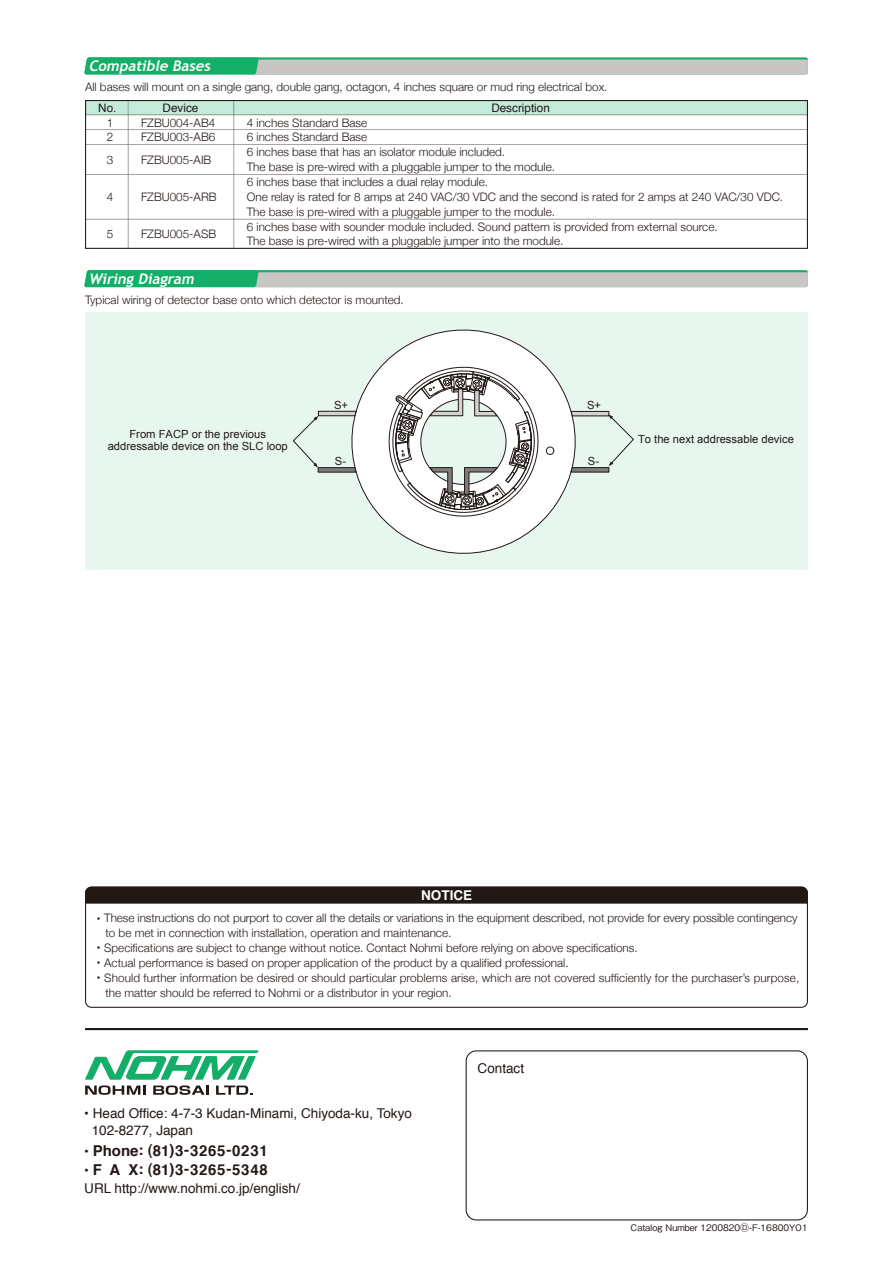
<style>
.page{position:relative;width:893px;height:1263px;background:#fff}
.page>*{position:absolute;margin:0;border:0;box-sizing:border-box;transform-origin:0 0}
.t1{font:700 15px "Helvetica";letter-spacing:.05em;color:#231815}
.t2{font:italic 700 14.7px "Trebuchet MS";color:#fff}
.t3{font:13.5px/16.5px "Helvetica";color:#231815}
.t4{font:700 13.5px "Helvetica";color:#fff}
.t5{font:300 11.7px/14.7px "Helvetica Neue";color:#231815}
.t6{font:11.7px "Helvetica";color:#231815}
.t7{font:11.25px/11.9px "Arial";color:#221815;text-align:center}
.t8{font:500 9px "Gothic BBB Pro";color:#231815}
.s1{font-family:"Koz Go Pro";font-weight:400}
.s2{font-weight:400;font-size:13.5px}
</style>
<div class="page">
<svg style="left:85px;top:100px;width:723px;height:149px"></svg>
<svg style="left:84px;top:57px;width:724px;height:17px;background:#8dbea6"></svg>
<svg style="left:466px;top:1050px;width:342px;height:170px"></svg>
<svg style="left:85px;top:1050px;width:174px;height:45px"></svg>
<hr style="left:85px;top:1028px;width:723px;height:2px;background:#231815">
<svg style="left:85px;top:887px;width:723px;height:121px"></svg>
<div style="left:85px;top:313px;width:723px;height:257px;background:#e7f7f0"></div>
<svg style="left:84px;top:270px;width:724px;height:17px;background:#8cbda5"></svg>
<svg style="left:336px;top:329px;width:255px;height:225px"></svg>
<div style="left:546px;top:447px;width:8px;height:7px;background:#fff;border-radius:50%"></div>
<div style="left:546px;top:447px;width:8px;height:8px;border:1px solid #221815;border-radius:50%"></div>
<svg style="left:379px;top:357px;width:170px;height:170px"></svg>
<svg style="left:293px;top:411px;width:64px;height:61px"></svg>
<svg style="left:570px;top:411px;width:64px;height:61px"></svg>
<p class="t2" style="left:89px;top:56px;width:126px">Compatible Bases</p>
<p class="t5" style="left:85px;top:79px;width:524px">All bases will mount on a single gang, double gang, octagon, 4 inches square or mud ring electrical box.</p>
<p class="t6" style="left:98px;top:99px;width:20px">No.</p>
<p class="t6" style="left:163px;top:99px;width:37px">Device</p>
<p class="t6" style="left:491px;top:99px;width:60px">Description</p>
<p class="t5" style="left:107px;top:115px;width:8px">1<br>2</p>
<p class="t5" style="left:107px;top:152px;width:8px">3</p>
<p class="t5" style="left:107px;top:189px;width:8px">4</p>
<p class="t5" style="left:107px;top:226px;width:8px">5</p>
<p class="t5" style="left:247px;top:115px;width:538px">4 inches Standard Base<br>6 inches Standard Base<br>6 inches base that has an isolator module included.<br>The base is pre-wired with a pluggable jumper to the module.<br>6 inches base that includes a dual relay module.<br>One relay is rated for 8 amps at 240 VAC/30 VDC and the second is rated for 2 amps at 240 VAC/30 VDC.<br>The base is pre-wired with a pluggable jumper to the module.<br>6 inches base with sounder module included. Sound pattern is provided from external source.<br>The base is pre-wired with a pluggable jumper into the module.</p>
<p class="t5" style="left:141px;top:115px;width:76px">FZBU004-AB4<br>FZBU003-AB6</p>
<p class="t5" style="left:141px;top:152px;width:72px">FZBU005-AIB</p>
<p class="t5" style="left:141px;top:189px;width:77px">FZBU005-ARB</p>
<p class="t5" style="left:141px;top:226px;width:77px">FZBU005-ASB</p>
<p class="t2" style="left:89px;top:269px;width:110px">Wiring Diagram</p>
<p class="t5" style="left:85px;top:292px;width:320px">Typical wiring of detector base onto which detector is mounted.</p>
<p class="t7" style="left:334px;top:399px;width:16px">S+</p>
<p class="t7" style="left:587px;top:399px;width:16px">S+</p>
<p class="t7" style="left:108px;top:429px;width:182px">From FACP or the previous addressable device on the SLC loop</p>
<p class="t7" style="left:638px;top:433px;width:157px">To the next addressable device</p>
<p class="t7" style="left:335px;top:455px;width:13px">S-</p>
<p class="t7" style="left:588px;top:455px;width:13px">S-</p>
<p class="t4" style="left:421px;top:884px;width:53px">NOTICE</p>
<p class="t5" style="left:93px;top:910px;width:706px"><span class="s1">・</span> These instructions do not purport to cover all the details or variations in the equipment described, not provide for every possible contingency</p>
<p class="t5" style="left:105px;top:925px;width:347px">to be met in connection with installation, operation and maintenance.</p>
<p class="t5" style="left:93px;top:940px;width:546px"><span class="s1">・</span> Specifications are subject to change without notice. Contact Nohmi before relying on above specifications.</p>
<p class="t5" style="left:93px;top:955px;width:477px"><span class="s1">・</span> Actual performance is based on proper application of the product by a qualified professional.</p>
<p class="t5" style="left:93px;top:970px;width:708px"><span class="s1">・</span> Should further information be desired or should particular problems arise, which are not covered sufficiently for the purchaser’s purpose,</p>
<p class="t5" style="left:105px;top:985px;width:348px">the matter should be referred to Nohmi or a distributor in your region.</p>
<p class="t3" style="left:92px;top:1106px;width:322px;text-indent:-8px">• Head Office: 4-7-3 Kudan-Minami, Chiyoda-ku, Tokyo<br>102-8277, Japan</p>
<p class="t1" style="left:84px;top:1139px;width:185px"><span class="s2">•</span> Phone: (81)3-3265-0231</p>
<p class="t1" style="left:84px;top:1158px;width:185px"><span class="s2">•</span> F A X: (81)3-3265-5348</p>
<p class="t3" style="left:84px;top:1180px;width:217px">URL http://www.nohmi.co.jp/english/</p>
<p class="t3" style="left:478px;top:1060px;width:48px">Contact</p>
<p class="t8" style="left:631px;top:1220px;width:179px">Catalog Number 1200820Ⓓ-F-16800YO1</p>
</div>
